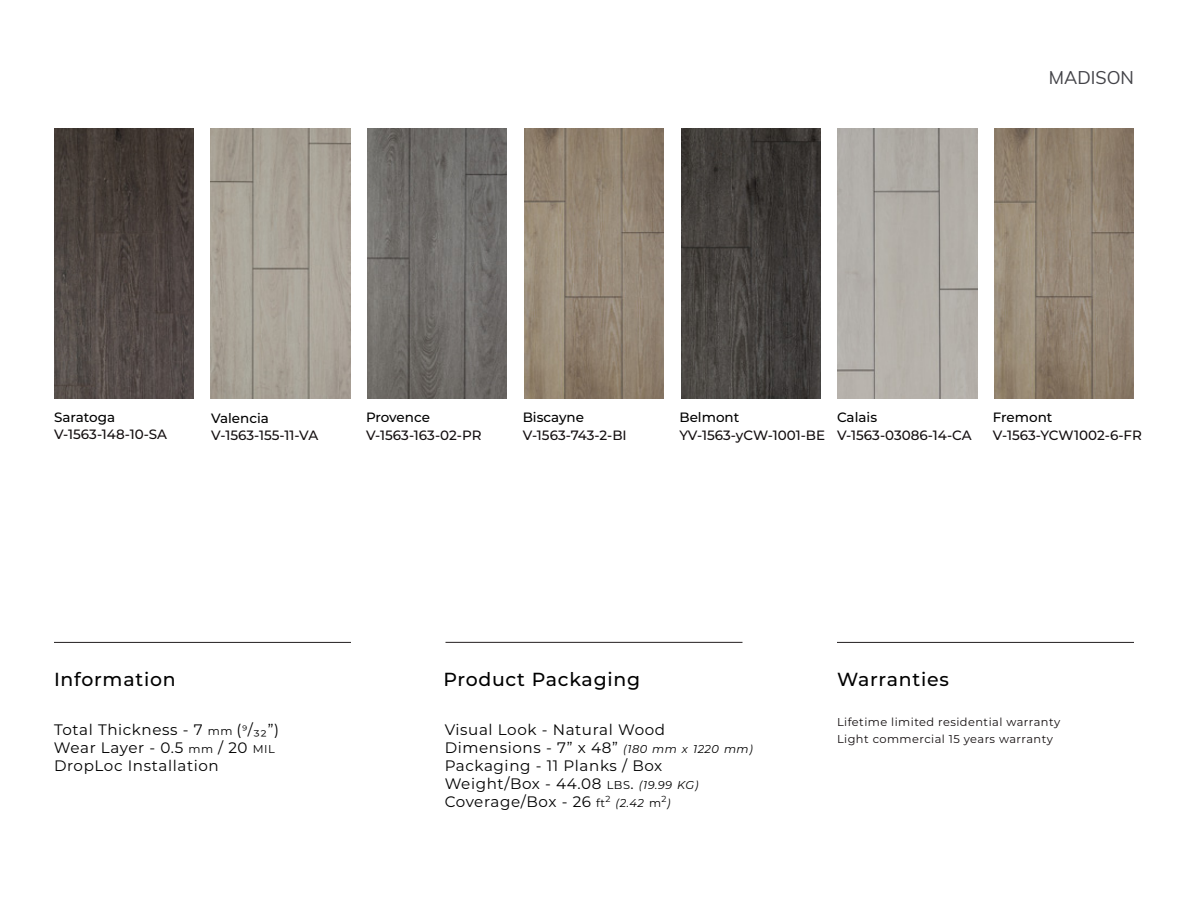
<style>
.page{position:relative;width:1188px;height:918px;background:#fff}
.page>*{position:absolute;margin:0;border:0;box-sizing:border-box;transform-origin:0 0}
.t1{font:500 18.9px "Montserrat";letter-spacing:.04em;color:#000101}
.t2{font:18px "Muli";color:#434348}
.t3{font:15.15px/18px "Montserrat";letter-spacing:.04em;color:#000101}
.t4{font:500 13.5px "Montserrat";color:#130e0f}
.t5{font:500 13.5px "Montserrat";color:#000101}
.t6{font:11.4px/17.1px "Montserrat";letter-spacing:.04em;color:#130e0f}
.s1{font-size:11.4px}
.s2{font-size:12.3px}
.s3{font-style:italic;font-size:11.4px}
</style>
<div class="page">
<hr style="left:446px;top:642px;width:296px;height:1px;background:#231f20">
<hr style="left:54px;top:642px;width:297px;height:1px;background:#231f20">
<hr style="left:837px;top:642px;width:297px;height:1px;background:#231f20">
<img style="left:54px;top:129px;width:139px;height:270px">
<img style="left:211px;top:129px;width:139px;height:269px">
<img style="left:368px;top:129px;width:139px;height:269px">
<img style="left:524px;top:129px;width:139px;height:269px">
<div style="left:838px;top:129px;width:139px;height:269px;background:#b3afa9"></div>
<img style="left:681px;top:129px;width:139px;height:270px">
<img style="left:995px;top:129px;width:139px;height:270px">
<p class="t2" style="left:1049px;top:65px;width:87px">MADISON</p>
<p class="t5" style="left:54px;top:408px;width:63px">Saratoga</p>
<p class="t4" style="left:54px;top:425px;width:115px">V-1563-148-10-SA</p>
<p class="t5" style="left:211px;top:408px;width:59px">Valencia</p>
<p class="t4" style="left:211px;top:426px;width:109px">V-1563-155-11-VA</p>
<p class="t5" style="left:366px;top:408px;width:65px">Provence</p>
<p class="t4" style="left:366px;top:425px;width:117px">V-1563-163-02-PR</p>
<p class="t5" style="left:523px;top:408px;width:63px">Biscayne</p>
<p class="t4" style="left:523px;top:425px;width:106px">V-1563-743-2-BI</p>
<p class="t5" style="left:679px;top:408px;width:61px">Belmont</p>
<p class="t4" style="left:679px;top:425px;width:147px">YV-1563-yCW-1001-BE</p>
<p class="t5" style="left:837px;top:408px;width:42px">Calais</p>
<p class="t4" style="left:837px;top:425px;width:136px">V-1563-03086-14-CA</p>
<p class="t5" style="left:993px;top:408px;width:61px">Fremont</p>
<p class="t4" style="left:993px;top:425px;width:151px">V-1563-YCW1002-6-FR</p>
<p class="t1" style="left:54px;top:666px;width:123px">Information</p>
<p class="t1" style="left:443px;top:666px;width:198px">Product Packaging</p>
<p class="t3" style="left:54px;top:720px;width:227px">Total Thickness - 7 <span class="s1">mm</span> (<span class="s2">9</span>/32”)<br>Wear Layer - 0.5 <span class="s1">mm</span> / 20 <span class="s1">MIL<br></span>DropLoc Installation</p>
<p class="t3" style="left:445px;top:720px;width:310px">Visual Look - Natural Wood<br>Dimensions - 7” x 48” <span class="s3">(180 mm x 1220 mm)<br></span>Packaging - 11 Planks / Box<br>Weight/Box - 44.08 <span class="s1">LBS</span>. <span class="s3">(19.99 KG)<br></span>Coverage/Box - 26 <span class="s1">ft</span><sup>2</sup> <span class="s3">(2.42</span> <span class="s1">m</span><sup>2</sup><span class="s3">)</span></p>
<p class="t1" style="left:837px;top:666px;width:113px">Warranties</p>
<p class="t6" style="left:837px;top:713px;width:225px">Lifetime limited residential warranty<br>Light commercial 15 years warranty</p>
</div>
